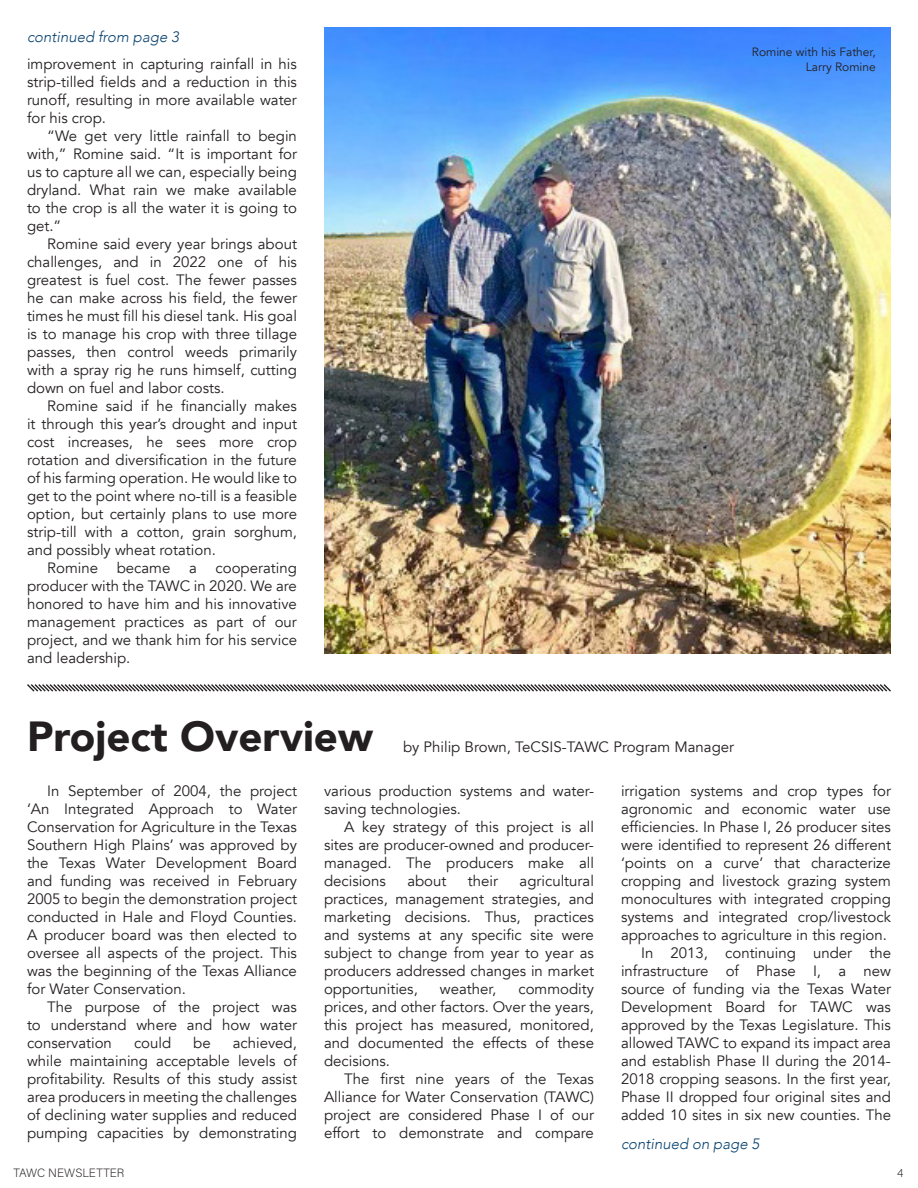
<style>
.page{position:relative;width:918px;height:1188px;background:#fff}
.page>*{position:absolute;margin:0;border:0;box-sizing:border-box;transform-origin:0 0}
.t1{font:900 42px "Avenir";color:#231f20}
.t2{font:15px/18px "Avenir";color:#231f20;text-align:justify}
.t3{font:italic 300 15px "Avenir";color:#0b4471}
.t4{font:12px/14.4px "Avenir";color:#231f20;text-align:right}
.t5{font:12px "Acumin Variable Concept";color:#231f20}
</style>
<div class="page">
<img style="left:324px;top:27px;width:567px;height:626px">
<svg style="left:27px;top:684px;width:864px;height:8px"></svg>
<p class="t3" style="left:27px;top:28px;width:154px">continued from page 3</p>
<p class="t2" style="left:27px;top:55px;width:272px">improvement in capturing rainfall in his strip-tilled fields and a reduction in this runoff, resulting in more available water for his crop.</p>
<p class="t2" style="left:27px;top:127px;width:272px;text-indent:20px">“We get very little rainfall to begin with,” Romine said. “It is important for us to capture all we can, especially being dryland. What rain we make available to the crop is all the water it is going to get.”</p>
<p class="t2" style="left:27px;top:235px;width:272px;text-indent:20px">Romine said every year brings about challenges, and in 2022 one of his greatest is fuel cost. The fewer passes he can make across his field, the fewer times he must fill his diesel tank. His goal is to manage his crop with three tillage passes, then control weeds primarily with a spray rig he runs himself, cutting down on fuel and labor costs.</p>
<p class="t2" style="left:27px;top:397px;width:272px;text-indent:20px">Romine said if he financially makes it through this year’s drought and input cost increases, he sees more crop rotation and diversification in the future of his farming operation. He would like to get to the point where no-till is a feasible option, but certainly plans to use more strip-till with a cotton, grain sorghum, and possibly wheat rotation.</p>
<p class="t2" style="left:27px;top:559px;width:272px;text-indent:20px">Romine became a cooperating producer with the TAWC in 2020. We are honored to have him and his innovative management practices as part of our project, and we thank him for his service and leadership.</p>
<p class="t1" style="left:27px;top:700px;width:348px">Project Overview</p>
<p class="t4" style="left:752px;top:45px;width:125px">Romine with his Father,<br>Larry Romine</p>
<p class="t2" style="left:403px;top:738px;width:333px">by Philip Brown, TeCSIS-TAWC Program Manager</p>
<p class="t2" style="left:27px;top:782px;width:272px;text-indent:20px">In September of 2004, the project ‘An Integrated Approach to Water Conservation for Agriculture in the Texas Southern High Plains’ was approved by the Texas Water Development Board and funding was received in February 2005 to begin the demonstration project conducted in Hale and Floyd Counties.<br>A producer board was then elected to oversee all aspects of the project. This was the beginning of the Texas Alliance for Water Conservation.</p>
<p class="t2" style="left:27px;top:998px;width:272px;text-indent:20px">The purpose of the project was to understand where and how water conservation</p>
<p class="t2" style="left:27px;top:1034px;width:271px;text-indent:206px">achieved, while maintaining acceptable levels of profitability. Results of this study assist area producers in meeting the challenges of declining water supplies and reduced pumping capacities by demonstrating</p>
<p class="t2" style="left:134px;top:1034px;width:39px">could</p>
<p class="t2" style="left:193px;top:1034px;width:19px">be</p>
<p class="t2" style="left:324px;top:782px;width:272px">various production systems and water&shy;saving technologies.</p>
<p class="t2" style="left:324px;top:818px;width:272px;text-indent:20px">A key strategy of this project is all sites are producer-owned and producer&shy;managed. The producers make all decisions</p>
<p class="t2" style="left:324px;top:872px;width:272px;text-indent:196px">agricultural practices, management strategies, and marketing decisions. Thus, practices and systems at any specific site were subject to change from year to year as producers addressed changes in market opportunities,</p>
<p class="t2" style="left:407px;top:872px;width:41px">about</p>
<p class="t2" style="left:468px;top:872px;width:32px">their</p>
<p class="t2" style="left:324px;top:980px;width:272px;text-indent:194px">commodity prices, and other factors. Over the years, this project has measured, monitored, and documented the effects of these decisions.</p>
<p class="t2" style="left:324px;top:1070px;width:272px;text-indent:20px">The first nine years of the Texas Alliance for Water Conservation (TAWC) project are considered Phase I of our effort to demonstrate and compare</p>
<p class="t2" style="left:440px;top:980px;width:58px">weather,</p>
<p class="t2" style="left:621px;top:782px;width:271px">irrigation systems and crop types for agronomic and economic water use efficiencies. In Phase I, 26 producer sites were identified to represent 26 different ‘points on a curve’ that characterize cropping and livestock grazing system monocultures with integrated cropping systems and integrated crop/livestock approaches to agriculture in this region.</p>
<p class="t2" style="left:621px;top:944px;width:272px;text-indent:20px">In 2013, continuing under the infrastructure of Phase I, a new source of funding via the Texas Water Development Board for TAWC was approved by the Texas Legislature. This allowed TAWC to expand its impact area and establish Phase II during the 2014- 2018 cropping seasons. In the first year, Phase II dropped four original sites and added 10 sites in six new counties. The</p>
<p class="t3" style="left:621px;top:1134px;width:140px">continued on page 5</p>
<p class="t5" style="left:14px;top:1164px;width:112px">TAWC NEWSLETTER</p>
<p class="t5" style="left:897px;top:1164px;width:8px">4</p>
</div>
